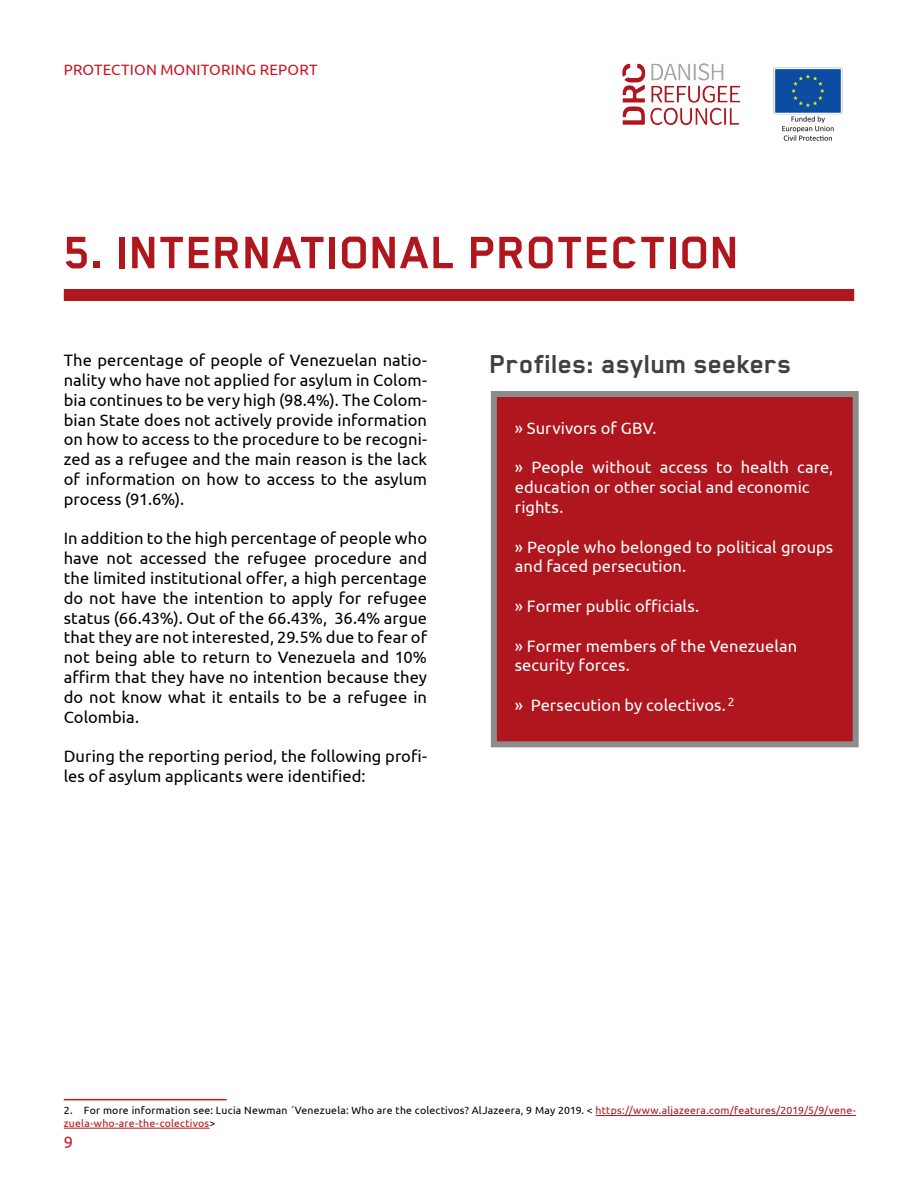
<style>
.page{position:relative;width:918px;height:1188px;background:#fff}
.page>*{position:absolute;margin:0;border:0;box-sizing:border-box;transform-origin:0 0}
.t1{font:700 52.5px "Blender Pro";letter-spacing:.005em;color:#af161e}
.t2{font:700 30px "Blender Pro";color:#404040}
.t3{font:16.5px/19.8px "Ubuntu";letter-spacing:.005em;color:#000;text-align:justify}
.t4{font:16.5px/19.8px "Ubuntu";letter-spacing:.005em;color:#fff}
.t5{font:16.5px "Ubuntu";color:#cc1324}
.t6{font:15px "Ubuntu";letter-spacing:.015em;color:#cc1324}
.t7{font:12px "Ubuntu";color:#fff}
.t8{font:10.5px/12.6px "Ubuntu";letter-spacing:.02em;color:#000}
.s1{color:#af161e}
</style>
<div class="page">
<hr style="left:596px;top:1115px;width:260px;height:1px;background:#af161e">
<hr style="left:64px;top:1128px;width:146px;height:1px;background:#af161e">
<hr style="left:64px;top:1099px;width:163px;height:1px;background:#cd171a">
<img style="left:622px;top:64px;width:118px;height:60px">
<img style="left:773px;top:67px;width:70px;height:74px">
<div style="left:64px;top:289px;width:790px;height:12px;background:#af161e"></div>
<div style="left:491px;top:391px;width:368px;height:356px;background:#af161e;border:6px solid #8c8c8c"></div>
<p class="t6" style="left:64px;top:61px;width:255px">PROTECTION MONITORING REPORT</p>
<h1 class="t1" style="left:64px;top:224px;width:678px">5. INTERNATIONAL PROTECTION</h1>
<p class="t3" style="left:64px;top:350px;width:365px">The percentage of people of Venezuelan natio&shy;nality who have not applied for asylum in Colom&shy;bia continues to be very high (98.4%). The Colom&shy;bian State does not actively provide information on how to access to the procedure to be recogni&shy;zed as a refugee and the main reason is the lack of information on how to access to the asylum process (91.6%).</p>
<p class="t3" style="left:64px;top:528px;width:365px">In addition to the high percentage of people who have not accessed the refugee procedure and the limited institutional offer, a high percentage do not have the intention to apply for refugee status (66.43%). Out of the 66.43%, 36.4% argue that they are not interested, 29.5% due to fear of not being able to return to Venezuela and 10% affirm that they have no intention because they do not know what it entails to be a refugee in Colombia.</p>
<p class="t3" style="left:64px;top:746px;width:365px">During the reporting period, the following profi&shy;les of asylum applicants were identified:</p>
<h2 class="t2" style="left:490px;top:348px;width:303px">Profiles: asylum seekers</h2>
<p class="t4" style="left:515px;top:418px;width:143px">» Survivors of GBV.</p>
<p class="t4" style="left:515px;top:457px;width:320px">» People without access to health care, education or other social and economic rights.</p>
<p class="t4" style="left:515px;top:536px;width:320px">» People who belonged to political groups and faced persecution.</p>
<p class="t4" style="left:515px;top:596px;width:186px">» Former public officials.</p>
<p class="t4" style="left:515px;top:635px;width:284px">» Former members of the Venezuelan security forces.</p>
<p class="t4" style="left:515px;top:695px;width:213px">» Persecution by colectivos.</p>
<p class="t7" style="left:728px;top:694px;width:8px">2</p>
<p class="t8" style="left:64px;top:1104px;width:794px">2. For more information see: Lucia Newman ´Venezuela: Who are the colectivos? AlJazeera, 9 May 2019. &lt; <span class="s1">https://www.aljazeera.com/features/2019/5/9/vene&shy;zuela-who-are-the-colectivos</span>&gt;</p>
<p class="t5" style="left:64px;top:1132px;width:11px">9</p>
</div>
